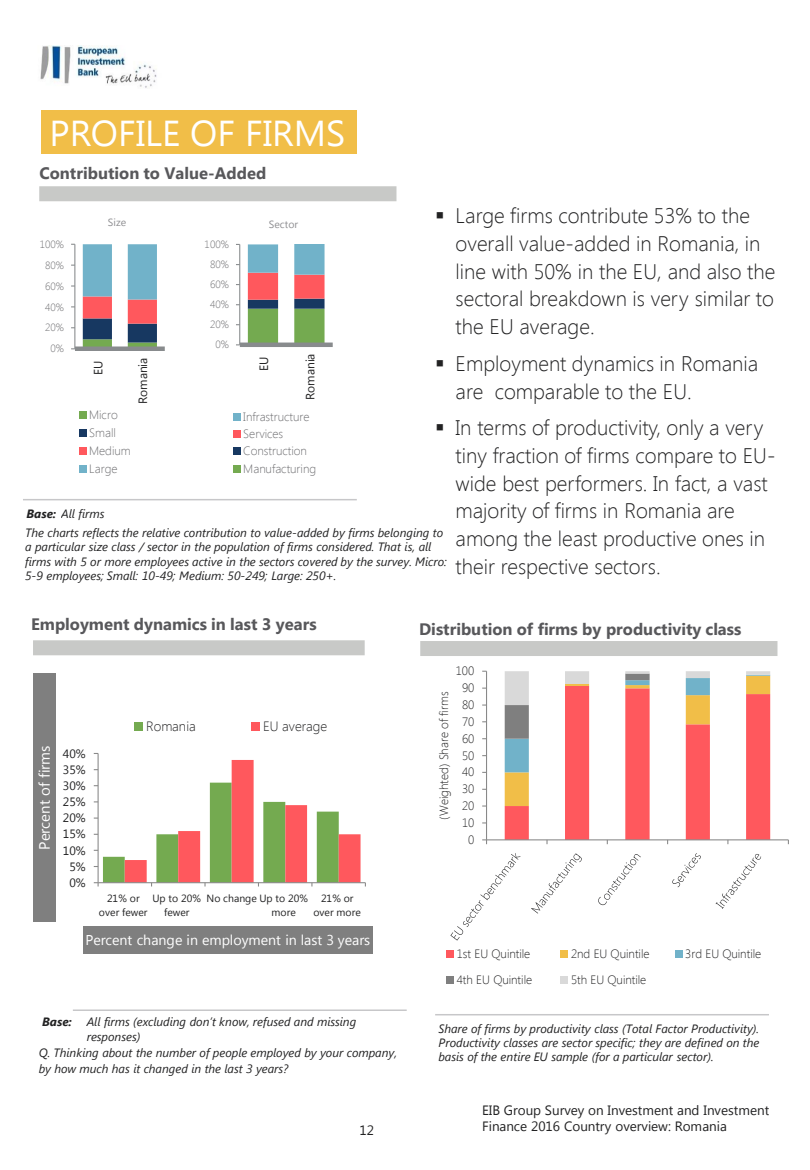
<style>
.page{position:relative;width:810px;height:1170px;background:#fff}
.page>*{position:absolute;margin:0;border:0;box-sizing:border-box;transform-origin:0 0}
.t1{font:36px "Segoe UI";color:#fff}
.t2{font:300 21px/27.8px "Segoe UI";color:#222223}
.t3{font:700 16.5px "Segoe UI";color:#58585b}
.t4{font:15px "Segoe UI";color:#fff}
.t5{font:14.25px "Segoe UI";color:#fff}
.t6{font:13.5px/15.3px "Segoe UI";color:#222223}
.t7{font:300 13.5px "Segoe UI";color:#222223}
.t8{font:12.15px "Segoe UI";color:#222223}
.t9{font:italic 12px/14.4px "Segoe UI";letter-spacing:-.005em;color:#222223}
.t10{font:300 12px "Segoe UI";color:#222223}
.t11{font:300 12px "Segoe UI";color:#6e6e71}
.t12{font:12px "Segoe UI";color:#222223}
.t13{font:italic 700 12px "Segoe UI";color:#222223}
.t14{font:10.5px "Segoe UI";color:#222223}
.t15{font:300 10.5px "Segoe UI";color:#6e6e71}
.t16{font:10.5px "Segoe UI";color:#8f8f92}
.s1{font-weight:700}
</style>
<div class="page">
<img style="left:40px;top:46px;width:117px;height:42px">
<div style="left:41px;top:111px;width:316px;height:43px;background:#f1be48"></div>
<div style="left:33px;top:640px;width:332px;height:15px;background:#c8c9c7"></div>
<div style="left:34px;top:673px;width:22px;height:248px;background:#7f7f7f"></div>
<div style="left:83px;top:927px;width:290px;height:27px;background:#7f7f7f"></div>
<hr style="left:73px;top:1010px;width:334px;height:1px;background:#c7c7c9">
<div style="left:420px;top:641px;width:357px;height:15px;background:#c8c9c7"></div>
<hr style="left:435px;top:1014px;width:334px;height:1px;background:#c7c7c9">
<div style="left:39px;top:186px;width:357px;height:15px;background:#c8c9c7"></div>
<hr style="left:23px;top:499px;width:334px;height:1px;background:#c7c7c9">
<svg style="left:83px;top:244px;width:74px;height:102px"></svg>
<hr style="left:74px;top:244px;width:1px;height:105px;background:#888b8d">
<div style="left:75px;top:346px;width:90px;height:5px;background:#888b8d"></div>
<div style="left:79px;top:412px;width:7px;height:7px;background:#74aa50"></div>
<div style="left:79px;top:430px;width:7px;height:7px;background:#173861"></div>
<div style="left:79px;top:447px;width:7px;height:8px;background:#ff585d"></div>
<div style="left:79px;top:465px;width:7px;height:7px;background:#71b2c9"></div>
<svg style="left:248px;top:244px;width:77px;height:99px"></svg>
<hr style="left:239px;top:244px;width:1px;height:101px;background:#888b8d">
<hr style="left:240px;top:343px;width:93px;height:4px;background:#888b8d">
<div style="left:233px;top:413px;width:7px;height:7px;background:#71b2c9"></div>
<div style="left:233px;top:431px;width:7px;height:7px;background:#ff585d"></div>
<div style="left:233px;top:448px;width:7px;height:7px;background:#173861"></div>
<div style="left:233px;top:465px;width:7px;height:7px;background:#74aa50"></div>
<hr style="left:98px;top:753px;width:1px;height:130px;background:#898989">
<svg style="left:94px;top:760px;width:272px;height:126px"></svg>
<div style="left:135px;top:722px;width:8px;height:8px;background:#74aa50"></div>
<div style="left:251px;top:722px;width:9px;height:8px;background:#ff585d"></div>
<svg style="left:505px;top:806px;width:265px;height:33px"></svg>
<svg style="left:505px;top:671px;width:265px;height:135px"></svg>
<hr style="left:486px;top:671px;width:1px;height:169px;background:#898989">
<hr style="left:487px;top:839px;width:301px;height:1px;background:#898989">
<svg style="left:482px;top:839px;width:5px;height:5px"></svg>
<svg style="left:450px;top:853px;width:71px;height:88px"></svg>
<svg style="left:531px;top:853px;width:51px;height:61px"></svg>
<svg style="left:598px;top:854px;width:43px;height:51px"></svg>
<svg style="left:672px;top:853px;width:29px;height:34px"></svg>
<svg style="left:716px;top:854px;width:45px;height:55px"></svg>
<div style="left:447px;top:950px;width:7px;height:7px;background:#ff585d"></div>
<div style="left:561px;top:950px;width:7px;height:7px;background:#f1be48"></div>
<div style="left:675px;top:950px;width:7px;height:7px;background:#71b2c9"></div>
<div style="left:447px;top:976px;width:7px;height:7px;background:#7f7f7f"></div>
<div style="left:561px;top:976px;width:7px;height:7px;background:#d9d9d9"></div>
<p class="t1" style="left:50px;top:107px;width:297px">PROFILE OF FIRMS</p>
<p class="t3" style="left:40px;top:161px;width:228px">Contribution to Value-Added</p>
<p class="t2" style="left:456px;top:200px;width:321px;text-indent:-20px">▪ Large firms contribute 53% to the overall value-added in Romania, in line with 50% in the EU, and also the sectoral breakdown is very similar to the EU average.</p>
<p class="t2" style="left:456px;top:348px;width:304px;text-indent:-20px">▪ Employment dynamics in Romania are comparable to the EU.</p>
<p class="t2" style="left:456px;top:412px;width:322px;text-indent:-20px">▪ In terms of productivity, only a very tiny fraction of firms compare to EU&shy;wide best performers. In fact, a vast majority of firms in Romania are among the least productive ones in their respective sectors.</p>
<p class="t16" style="left:108px;top:214px;width:20px">Size</p>
<p class="t16" style="left:269px;top:216px;width:31px">Sector</p>
<p class="t15" style="left:40px;top:236px;width:26px">100%</p>
<p class="t15" style="left:205px;top:237px;width:26px">100%</p>
<p class="t15" style="left:210px;top:257px;width:20px">80%</p>
<p class="t15" style="left:45px;top:257px;width:20px">80%</p>
<p class="t15" style="left:210px;top:277px;width:20px">60%</p>
<p class="t15" style="left:45px;top:278px;width:20px">60%</p>
<p class="t15" style="left:210px;top:297px;width:20px">40%</p>
<p class="t15" style="left:45px;top:299px;width:20px">40%</p>
<p class="t15" style="left:210px;top:317px;width:20px">20%</p>
<p class="t15" style="left:45px;top:320px;width:20px">20%</p>
<p class="t15" style="left:215px;top:337px;width:15px">0%</p>
<p class="t15" style="left:51px;top:341px;width:15px">0%</p>
<p class="t8" style="left:255px;top:371px;width:16px;rotate:-90deg">EU</p>
<p class="t12" style="left:302px;top:400px;width:48px;rotate:-90deg">Romania</p>
<p class="t11" style="left:243px;top:408px;width:68px">Infrastructure</p>
<p class="t11" style="left:243px;top:425px;width:41px">Services</p>
<p class="t11" style="left:243px;top:442px;width:65px">Construction</p>
<p class="t11" style="left:243px;top:460px;width:74px">Manufacturing</p>
<p class="t12" style="left:89px;top:375px;width:16px;rotate:-90deg">EU</p>
<p class="t12" style="left:134px;top:404px;width:48px;rotate:-90deg">Romania</p>
<p class="t11" style="left:89px;top:406px;width:30px">Micro</p>
<p class="t11" style="left:89px;top:424px;width:28px">Small</p>
<p class="t11" style="left:89px;top:442px;width:43px">Medium</p>
<p class="t11" style="left:89px;top:460px;width:30px">Large</p>
<p class="t9" style="left:27px;top:505px;width:79px"><span class="s1">Base:</span> All firms</p>
<p class="t9" style="left:25px;top:525px;width:423px">The charts reflects the relative contribution to value-added by firms belonging to a particular size class / sector in the population of firms considered. That is, all firms with 5 or more employees active in the sectors covered by the survey. Micro:<br>5-9 employees; Small: 10-49; Medium: 50-249; Large: 250+.</p>
<p class="t3" style="left:31px;top:612px;width:287px">Employment dynamics in last 3 years</p>
<p class="t4" style="left:34px;top:850px;width:106px;rotate:-90deg">Percent of firms</p>
<p class="t12" style="left:63px;top:745px;width:24px">40%</p>
<p class="t12" style="left:63px;top:761px;width:24px">35%</p>
<p class="t12" style="left:63px;top:777px;width:24px">30%</p>
<p class="t12" style="left:63px;top:793px;width:24px">25%</p>
<p class="t12" style="left:63px;top:809px;width:24px">20%</p>
<p class="t12" style="left:63px;top:825px;width:24px">15%</p>
<p class="t12" style="left:63px;top:842px;width:24px">10%</p>
<p class="t12" style="left:69px;top:858px;width:18px">5%</p>
<p class="t12" style="left:69px;top:874px;width:18px">0%</p>
<p class="t7" style="left:146px;top:716px;width:51px">Romania</p>
<p class="t7" style="left:263px;top:716px;width:66px">EU average</p>
<p class="t14" style="left:206px;top:890px;width:103px">No change Up to 20%</p>
<p class="t14" style="left:272px;top:905px;width:26px">more</p>
<p class="t14" style="left:107px;top:890px;width:34px">21% or</p>
<p class="t14" style="left:99px;top:905px;width:50px">over fewer</p>
<p class="t14" style="left:321px;top:890px;width:34px">21% or</p>
<p class="t14" style="left:313px;top:905px;width:49px">over more</p>
<p class="t14" style="left:152px;top:890px;width:50px">Up to 20%</p>
<p class="t14" style="left:164px;top:905px;width:27px">fewer</p>
<p class="t5" style="left:86px;top:930px;width:286px">Percent change in employment in last 3 years</p>
<p class="t13" style="left:42px;top:1013px;width:31px">Base:</p>
<p class="t9" style="left:87px;top:1014px;width:271px">All firms (excluding don’t know, refused and missing responses)</p>
<p class="t9" style="left:39px;top:1044px;width:360px;line-height:15.9px">Q. Thinking about the number of people employed by your company, by how much has it changed in the last 3 years?</p>
<p class="t6" style="left:360px;top:1122px;width:16px">12</p>
<p class="t3" style="left:419px;top:617px;width:324px">Distribution of firms by productivity class</p>
<p class="t10" style="left:456px;top:662px;width:20px">100</p>
<p class="t10" style="left:435px;top:820px;width:129px;rotate:-90deg">(Weighted) Share of firms</p>
<p class="t10" style="left:462px;top:679px;width:14px">90</p>
<p class="t10" style="left:462px;top:696px;width:14px">80</p>
<p class="t10" style="left:462px;top:713px;width:14px">70</p>
<p class="t10" style="left:462px;top:730px;width:14px">60</p>
<p class="t10" style="left:462px;top:747px;width:14px">50</p>
<p class="t10" style="left:462px;top:764px;width:14px">40</p>
<p class="t10" style="left:462px;top:780px;width:14px">30</p>
<p class="t10" style="left:462px;top:797px;width:14px">20</p>
<p class="t10" style="left:462px;top:814px;width:14px">10</p>
<p class="t10" style="left:468px;top:831px;width:8px">0</p>
<p class="t10" style="left:457px;top:945px;width:75px">1st EU Quintile</p>
<p class="t10" style="left:571px;top:945px;width:80px">2nd EU Quintile</p>
<p class="t10" style="left:685px;top:945px;width:78px">3rd EU Quintile</p>
<p class="t10" style="left:457px;top:971px;width:77px">4th EU Quintile</p>
<p class="t10" style="left:571px;top:971px;width:77px">5th EU Quintile</p>
<p class="t9" style="left:438px;top:1020px;width:322px;text-align:justify">Share of firms by productivity class (Total Factor Productivity).<br>Productivity classes are sector specific; they are defined on the basis of the entire EU sample (for a particular sector).</p>
<p class="t6" style="left:482px;top:1102px;width:289px">EIB Group Survey on Investment and Investment<br>Finance 2016 Country overview: Romania</p>
</div>
